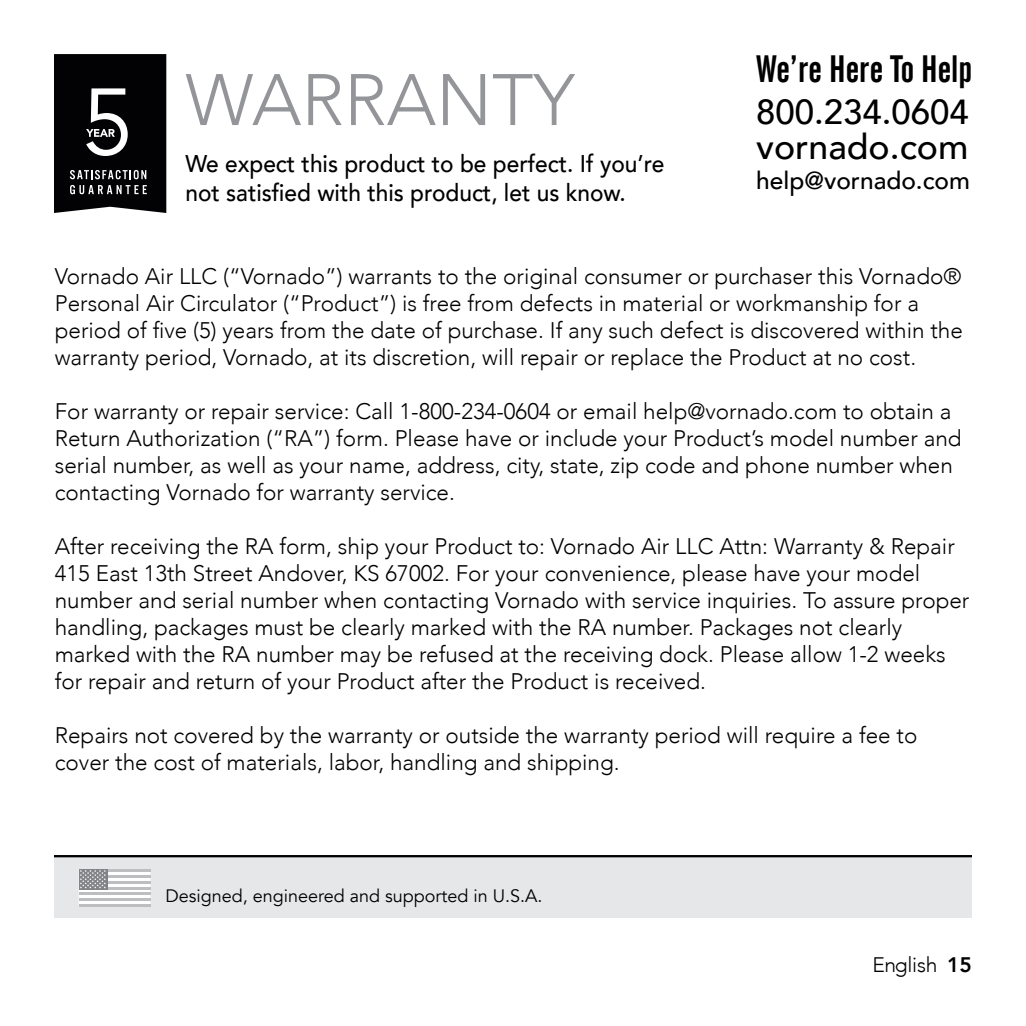
<style>
.page{position:relative;width:1026px;height:1026px;background:#fff}
.page>*{position:absolute;margin:0;border:0;box-sizing:border-box;transform-origin:0 0}
.t1{font:300 72px "Avenir";color:#939598}
.t2{font:37.8px "Alternate Gothic No 2 BT";color:#000}
.t3{font:500 35.4px "Avenir";color:#000}
.t4{font:500 34.8px "Avenir";color:#000}
.t5{font:500 24.6px "Avenir";color:#000}
.t6{font:500 24px/29.1px "Avenir";color:#000;scale:.94 1}
.t7{font:300 22.5px/27px "Avenir";color:#000}
.t8{font:300 21px "Avenir";letter-spacing:-.02em;color:#000}
.t9{font:18px "Avenir";color:#000}
.s1{font-weight:800}
</style>
<div class="page">
<svg style="left:54px;top:54px;width:112px;height:159px;background:#1d1d1f"></svg>
<div style="left:54px;top:856px;width:918px;height:62px;background:#e6e7e8"></div>
<div style="left:79px;top:869px;width:71px;height:38px;background:#fff"></div>
<hr style="left:79px;top:892px;width:71px;height:3px;background:#bcbec0">
<hr style="left:79px;top:904px;width:71px;height:3px;background:#bcbec0">
<hr style="left:79px;top:898px;width:71px;height:3px;background:#bcbec0">
<hr style="left:79px;top:887px;width:71px;height:3px;background:#bcbec0">
<hr style="left:79px;top:875px;width:71px;height:3px;background:#bcbec0">
<hr style="left:79px;top:869px;width:71px;height:3px;background:#bcbec0">
<hr style="left:79px;top:881px;width:71px;height:3px;background:#bcbec0">
<svg style="left:79px;top:869px;width:28px;height:21px"></svg>
<svg style="left:80px;top:870px;width:26px;height:18px"></svg>
<hr style="left:54px;top:855px;width:918px;height:2px;background:#000">
<h1 class="t1" style="left:185px;top:58px;width:391px">WARRANTY</h1>
<p class="t6" style="left:185px;top:148px;width:511px">We expect this product to be perfect. If you’re not satisfied with this product, let us know.</p>
<h2 class="t2" style="left:756px;top:48px;width:217px">We’re Here To Help</h2>
<h3 class="t4" style="left:756px;top:82px;width:214px">800.234.0604</h3>
<h3 class="t3" style="left:756px;top:117px;width:214px">vornado.com</h3>
<p class="t5" style="left:756px;top:159px;width:215px">help@vornado.com</p>
<p class="t7" style="left:55px;top:262px;width:910px">Vornado Air LLC (“Vornado”) warrants to the original consumer or purchaser this Vornado® Personal Air Circulator (“Product”) is free from defects in material or workmanship for a period of five (5) years from the date of purchase. If any such defect is discovered within the warranty period, Vornado, at its discretion, will repair or replace the Product at no cost.</p>
<p class="t7" style="left:55px;top:397px;width:908px">For warranty or repair service: Call 1-800-234-0604 or email help@vornado.com to obtain a Return Authorization (“RA”) form. Please have or include your Product’s model number and serial number, as well as your name, address, city, state, zip code and phone number when contacting Vornado for warranty service.</p>
<p class="t7" style="left:55px;top:532px;width:916px">After receiving the RA form, ship your Product to: Vornado Air LLC Attn: Warranty &amp; Repair 415 East 13th Street Andover, KS 67002. For your convenience, please have your model number and serial number when contacting Vornado with service inquiries. To assure proper handling, packages must be clearly marked with the RA number. Packages not clearly marked with the RA number may be refused at the receiving dock. Please allow 1-2 weeks for repair and return of your Product after the Product is received.</p>
<p class="t7" style="left:55px;top:721px;width:864px">Repairs not covered by the warranty or outside the warranty period will require a fee to cover the cost of materials, labor, handling and shipping.</p>
<p class="t9" style="left:166px;top:885px;width:379px">Designed, engineered and supported in U.S.A.</p>
<p class="t8" style="left:872px;top:952px;width:101px">English <span class="s1">15</span></p>
</div>
